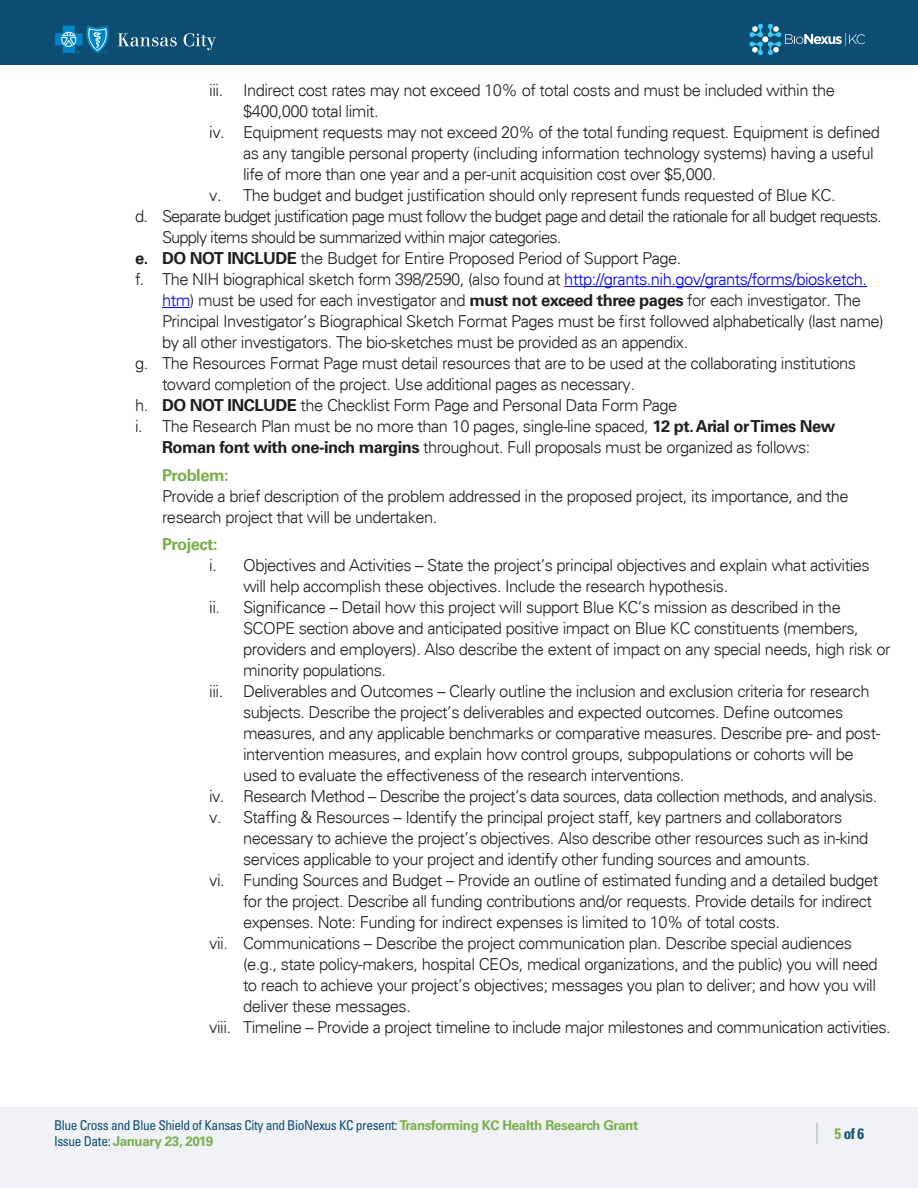
<style>
.page{position:relative;width:918px;height:1188px;background:#fff}
.page>*{position:absolute;margin:0;border:0;box-sizing:border-box;transform-origin:0 0}
.HORG_Body{font:300 16.5px/21px "Univers";letter-spacing:-.03em;color:#231f20}
.HORG_Body-2{font:300 16.5px/21px "Univers";letter-spacing:-.05em;color:#231f20}
.HORG_Body-3{font:700 16.5px "Univers LT Std";letter-spacing:-.03em;color:#7aae4e}
.t1{font:700 condensed 15px "Univers LT Std";color:#0c4e72}
.t2{font:condensed 13.5px/16.2px "Univers LT Std";letter-spacing:-.03em;color:#0c4e72}
.s1{font-family:"Univers LT Std";font-weight:700}
.s2{color:#00f}
.s3{font-weight:700;font-stretch:normal;color:#7aae4e}
.s4{color:#7aae4e}
</style>
<div class="page">
<div style="left:0;top:1107px;width:918px;height:81px;background:#f1f2f5"></div>
<div style="left:0;top:0;width:918px;height:65px;background:#0c4e72"></div>
<hr style="left:816px;top:1123px;width:2px;height:21px;background:#bec3cf">
<svg style="left:750px;top:24px;width:115px;height:31px"></svg>
<svg style="left:118px;top:33px;width:59px;height:13px"></svg>
<svg style="left:184px;top:33px;width:32px;height:17px"></svg>
<svg style="left:55px;top:25px;width:54px;height:29px"></svg>
<hr style="left:564px;top:286px;width:303px;height:1px;background:#00f">
<svg style="left:162px;top:307px;width:28px;height:1px"></svg>
<p class="HORG_Body" style="left:243px;top:80px;width:594px;text-indent:-34px">iii. Indirect cost rates may not exceed 10% of total costs and must be included within the $400,000 total limit.</p>
<p class="HORG_Body" style="left:243px;top:122px;width:638px;text-indent:-34px">iv. Equipment requests may not exceed 20% of the total funding request. Equipment is defined as any tangible personal property (including information technology systems) having a useful life of more than one year and a per-unit acquisition cost over $5,000.</p>
<p class="HORG_Body" style="left:209px;top:185px;width:628px">v. The budget and budget justification should only represent funds requested of Blue KC.</p>
<p class="HORG_Body-2" style="left:162px;top:206px;width:721px;text-indent:-27px">d. Separate budget justification page must follow the budget page and detail the rationale for all budget requests.<br>Supply items should be summarized within major categories.</p>
<p class="HORG_Body" style="left:135px;top:248px;width:548px"><span class="s1">e. DO NOT INCLUDE</span> the Budget for Entire Proposed Period of Support Page.</p>
<p class="HORG_Body" style="left:162px;top:269px;width:723px;text-indent:-27px">f. The NIH biographical sketch form 398/2590, (also found at <span class="s2">http://grants.nih.gov/grants/forms/biosketch. htm</span>) must be used for each investigator and <span class="s1">must not exceed three pages</span> for each investigator. The Principal Investigator’s Biographical Sketch Format Pages must be first followed alphabetically (last name) by all other investigators. The bio-sketches must be provided as an appendix.</p>
<p class="HORG_Body" style="left:162px;top:353px;width:696px;text-indent:-27px">g. The Resources Format Page must detail resources that are to be used at the collaborating institutions toward completion of the project. Use additional pages as necessary.</p>
<p class="HORG_Body" style="left:135px;top:395px;width:544px">h. <span class="s1">DO NOT INCLUDE</span> the Checklist Form Page and Personal Data Form Page</p>
<p class="HORG_Body" style="left:135px;top:416px;width:702px;text-align:center">i. The Research Plan must be no more than 10 pages, single-line spaced, <span class="s1">12 pt. Arial or Times New<br>Roman font with one-inch margins</span> throughout. Full proposals must be organized as follows:</p>
<p class="HORG_Body-3" style="left:162px;top:465px;width:68px">Problem:</p>
<p class="HORG_Body" style="left:162px;top:485px;width:688px">Provide a brief description of the problem addressed in the proposed project, its importance, and the research project that will be undertaken.</p>
<p class="HORG_Body-3" style="left:162px;top:535px;width:57px">Project:</p>
<p class="HORG_Body" style="left:243px;top:555px;width:628px;text-indent:-34px">i. Objectives and Activities – State the project’s principal objectives and explain what activities will help accomplish these objectives. Include the research hypothesis.</p>
<p class="HORG_Body" style="left:243px;top:597px;width:649px;text-indent:-34px">ii. Significance – Detail how this project will support Blue KC’s mission as described in the SCOPE section above and anticipated positive impact on Blue KC constituents (members, providers and employers). Also describe the extent of impact on any special needs, high risk or minority populations.</p>
<p class="HORG_Body" style="left:243px;top:681px;width:639px;text-indent:-34px">iii. Deliverables and Outcomes – Clearly outline the inclusion and exclusion criteria for research subjects. Describe the project’s deliverables and expected outcomes. Define outcomes measures, and any applicable benchmarks or comparative measures. Describe pre- and post&shy;intervention measures, and explain how control groups, subpopulations or cohorts will be used to evaluate the effectiveness of the research interventions.</p>
<p class="HORG_Body" style="left:209px;top:786px;width:670px">iv. Research Method – Describe the project’s data sources, data collection methods, and analysis.</p>
<p class="HORG_Body" style="left:243px;top:807px;width:627px;text-indent:-34px">v. Staffing &amp; Resources – Identify the principal project staff, key partners and collaborators necessary to achieve the project’s objectives. Also describe other resources such as in-kind services applicable to your project and identify other funding sources and amounts.</p>
<p class="HORG_Body" style="left:243px;top:870px;width:637px;text-indent:-34px">vi. Funding Sources and Budget – Provide an outline of estimated funding and a detailed budget for the project. Describe all funding contributions and/or requests. Provide details for indirect expenses. Note: Funding for indirect expenses is limited to 10% of total costs.</p>
<p class="HORG_Body" style="left:243px;top:933px;width:636px;text-indent:-34px">vii. Communications – Describe the project communication plan. Describe special audiences (e.g., state policy-makers, hospital CEOs, medical organizations, and the public) you will need to reach to achieve your project’s objectives; messages you plan to deliver; and how you will deliver these messages.</p>
<p class="HORG_Body" style="left:209px;top:1017px;width:683px">viii. Timeline – Provide a project timeline to include major milestones and communication activities.</p>
<p class="t2" style="left:54px;top:1117px;width:586px">Blue Cross and Blue Shield of Kansas City and BioNexus KC present: <span class="s3">Transforming KC Health Research Grant<br></span>Issue Date: <span class="s3">January 23, 2019</span></p>
<p class="t1" style="left:835px;top:1124px;width:31px"><span class="s4">5</span> of 6</p>
</div>
